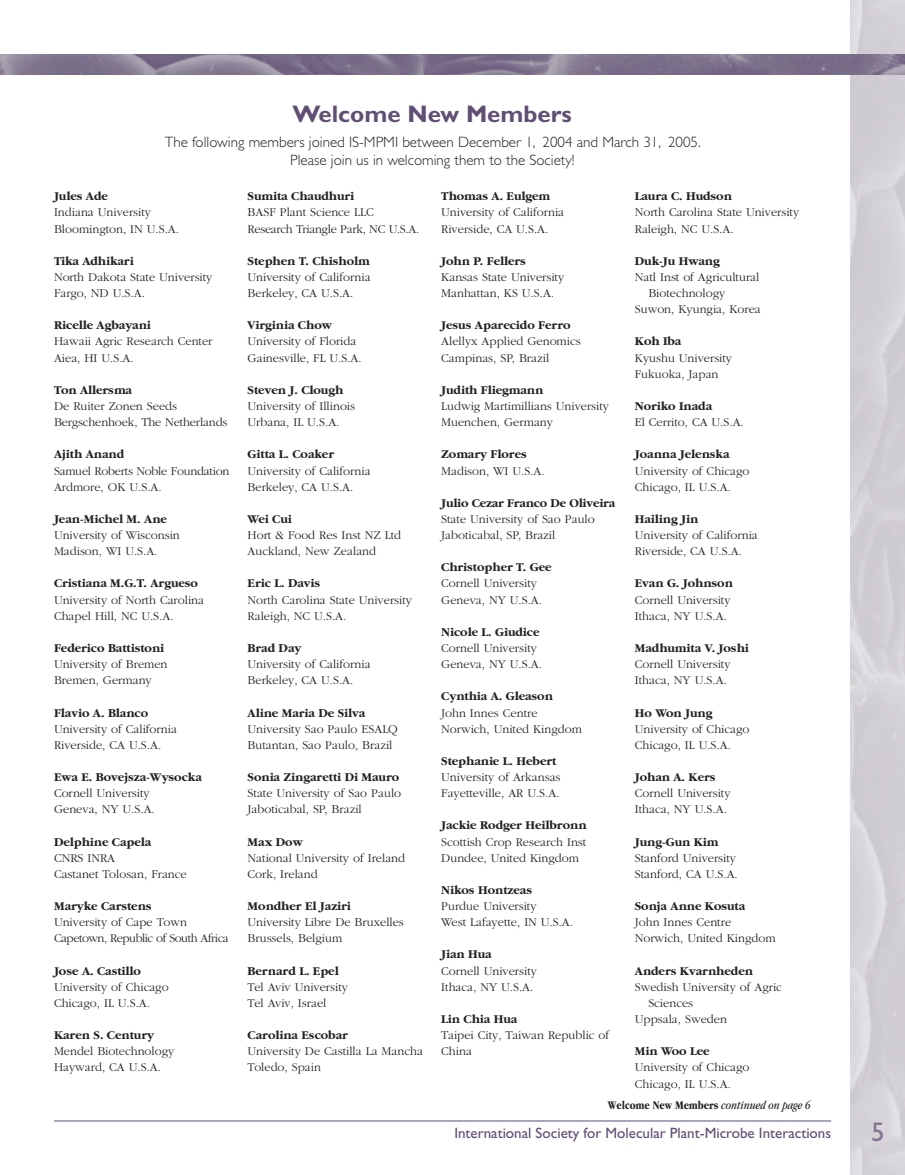
<style>
.page{position:relative;width:905px;height:1175px;background:#fff}
.page>*{position:absolute;margin:0;border:0;box-sizing:border-box;transform-origin:0 0}
.t1{font:27px "Gill Sans";color:#857492}
.t2{font:700 24px "Gill Sans";color:#604e75}
.t3{font:300 15px/18px "Gill Sans";color:#231f20;text-align:center}
.t4{font:15px "Gill Sans";color:#604e75}
.t5{font:300 12.3px/16.2px "Garamond";color:#231f20}
.t6{font:700 12.3px "Garamond";color:#231f20}
.t7{font:300 12.3px/16px "Garamond";letter-spacing:-.04em;color:#231f20}
.t8{font:300 12.3px/16px "Garamond";letter-spacing:-.025em;color:#231f20}
.t9{font:300 12.3px/16px "Garamond";letter-spacing:-.02em;color:#231f20}
.t10{font:700 condensed 12px "Garamond";color:#231f20}
.s1{font-weight:400;font-style:italic}
</style>
<div class="page">
<img style="left:851px;top:0;width:53px;height:1174px">
<img style="left:0;top:54px;width:904px;height:20px">
<hr style="left:54px;top:1120px;width:777px;height:1px;background:#604e75">
<h2 class="t2" style="left:292px;top:99px;width:281px">Welcome New Members</h2>
<p class="t3" style="left:165px;top:133px;width:537px">The following members joined IS-MPMI between December 1, 2004 and March 31, 2005.<br>Please join us in welcoming them to the Society!</p>
<p class="t6" style="left:54px;top:190px;width:55px">Jules Ade</p>
<p class="t5" style="left:54px;top:205px;width:126px">Indiana University<br>Bloomington, IN U.S.A.</p>
<p class="t6" style="left:54px;top:254px;width:81px">Tika Adhikari</p>
<p class="t5" style="left:54px;top:269px;width:160px">North Dakota State University<br>Fargo, ND U.S.A.</p>
<p class="t6" style="left:54px;top:319px;width:98px">Ricelle Agbayani</p>
<p class="t5" style="left:54px;top:334px;width:160px">Hawaii Agric Research Center<br>Aiea, HI U.S.A.</p>
<p class="t6" style="left:54px;top:383px;width:80px">Ton Allersma</p>
<p class="t5" style="left:54px;top:398px;width:175px">De Ruiter Zonen Seeds<br>Bergschenhoek, The Netherlands</p>
<p class="t6" style="left:54px;top:448px;width:72px">Ajith Anand</p>
<p class="t9" style="left:54px;top:463px;width:177px">Samuel Roberts Noble Foundation<br>Ardmore, OK U.S.A.</p>
<p class="t6" style="left:54px;top:512px;width:114px">Jean-Michel M. Ane</p>
<p class="t5" style="left:54px;top:527px;width:127px">University of Wisconsin<br>Madison, WI U.S.A.</p>
<p class="t6" style="left:54px;top:577px;width:145px">Cristiana M.G.T. Argueso</p>
<p class="t5" style="left:54px;top:592px;width:151px">University of North Carolina<br>Chapel Hill, NC U.S.A.</p>
<p class="t6" style="left:54px;top:641px;width:112px">Federico Battistoni</p>
<p class="t5" style="left:54px;top:656px;width:115px">University of Bremen<br>Bremen, Germany</p>
<p class="t6" style="left:54px;top:706px;width:96px">Flavio A. Blanco</p>
<p class="t5" style="left:54px;top:721px;width:124px">University of California<br>Riverside, CA U.S.A.</p>
<p class="t6" style="left:54px;top:770px;width:149px">Ewa E. Bovejsza-Wysocka</p>
<p class="t5" style="left:54px;top:785px;width:102px">Cornell University<br>Geneva, NY U.S.A.</p>
<p class="t6" style="left:54px;top:835px;width:99px">Delphine Capela</p>
<p class="t5" style="left:54px;top:850px;width:134px">CNRS INRA<br>Castanet Tolosan, France</p>
<p class="t6" style="left:54px;top:899px;width:99px">Maryke Carstens</p>
<p class="t7" style="left:54px;top:914px;width:176px">University of Cape Town<br>Capetown, Republic of South Africa</p>
<p class="t6" style="left:54px;top:964px;width:88px">Jose A. Castillo</p>
<p class="t5" style="left:54px;top:979px;width:116px">University of Chicago<br>Chicago, IL U.S.A.</p>
<p class="t6" style="left:54px;top:1028px;width:101px">Karen S. Century</p>
<p class="t5" style="left:54px;top:1043px;width:122px">Mendel Biotechnology<br>Hayward, CA U.S.A.</p>
<p class="t6" style="left:248px;top:190px;width:108px">Sumita Chaudhuri</p>
<p class="t8" style="left:248px;top:205px;width:173px">BASF Plant Science LLC<br>Research Triangle Park, NC U.S.A.</p>
<p class="t6" style="left:248px;top:254px;width:123px">Stephen T. Chisholm</p>
<p class="t5" style="left:248px;top:269px;width:124px">University of California<br>Berkeley, CA U.S.A.</p>
<p class="t6" style="left:248px;top:319px;width:86px">Virginia Chow</p>
<p class="t5" style="left:248px;top:334px;width:116px">University of Florida<br>Gainesville, FL U.S.A.</p>
<p class="t6" style="left:248px;top:383px;width:97px">Steven J. Clough</p>
<p class="t5" style="left:248px;top:398px;width:109px">University of Illinois<br>Urbana, IL U.S.A.</p>
<p class="t6" style="left:248px;top:448px;width:88px">Gitta L. Coaker</p>
<p class="t5" style="left:248px;top:463px;width:124px">University of California<br>Berkeley, CA U.S.A.</p>
<p class="t6" style="left:248px;top:512px;width:46px">Wei Cui</p>
<p class="t5" style="left:248px;top:527px;width:155px">Hort &amp; Food Res Inst NZ Ltd<br>Auckland, New Zealand</p>
<p class="t6" style="left:248px;top:577px;width:74px">Eric L. Davis</p>
<p class="t5" style="left:248px;top:592px;width:166px">North Carolina State University<br>Raleigh, NC U.S.A.</p>
<p class="t6" style="left:248px;top:641px;width:55px">Brad Day</p>
<p class="t5" style="left:248px;top:656px;width:124px">University of California<br>Berkeley, CA U.S.A.</p>
<p class="t6" style="left:248px;top:706px;width:119px">Aline Maria De Silva</p>
<p class="t5" style="left:248px;top:721px;width:152px">University Sao Paulo ESALQ<br>Butantan, Sao Paulo, Brazil</p>
<p class="t6" style="left:248px;top:770px;width:153px">Sonia Zingaretti Di Mauro</p>
<p class="t5" style="left:248px;top:785px;width:155px">State University of Sao Paulo<br>Jaboticabal, SP, Brazil</p>
<p class="t6" style="left:248px;top:835px;width:57px">Max Dow</p>
<p class="t5" style="left:248px;top:850px;width:159px">National University of Ireland<br>Cork, Ireland</p>
<p class="t6" style="left:248px;top:899px;width:105px">Mondher El Jaziri</p>
<p class="t5" style="left:248px;top:914px;width:158px">University Libre De Bruxelles<br>Brussels, Belgium</p>
<p class="t6" style="left:248px;top:964px;width:93px">Bernard L. Epel</p>
<p class="t5" style="left:248px;top:979px;width:102px">Tel Aviv University<br>Tel Aviv, Israel</p>
<p class="t6" style="left:248px;top:1028px;width:102px">Carolina Escobar</p>
<p class="t5" style="left:248px;top:1043px;width:177px">University De Castilla La Mancha<br>Toledo, Spain</p>
<p class="t6" style="left:441px;top:190px;width:110px">Thomas A. Eulgem</p>
<p class="t5" style="left:441px;top:205px;width:124px">University of California<br>Riverside, CA U.S.A.</p>
<p class="t6" style="left:441px;top:254px;width:86px">John P. Fellers</p>
<p class="t5" style="left:441px;top:269px;width:125px">Kansas State University<br>Manhattan, KS U.S.A.</p>
<p class="t6" style="left:441px;top:319px;width:131px">Jesus Aparecido Ferro</p>
<p class="t5" style="left:441px;top:334px;width:141px">Alellyx Applied Genomics<br>Campinas, SP, Brazil</p>
<p class="t6" style="left:441px;top:383px;width:103px">Judith Fliegmann</p>
<p class="t5" style="left:441px;top:398px;width:169px">Ludwig Martimillians University<br>Muenchen, Germany</p>
<p class="t6" style="left:441px;top:448px;width:87px">Zomary Flores</p>
<p class="t5" style="left:441px;top:463px;width:105px">Madison, WI U.S.A.</p>
<p class="t6" style="left:441px;top:496px;width:175px">Julio Cezar Franco De Oliveira</p>
<p class="t5" style="left:441px;top:511px;width:155px">State University of Sao Paulo<br>Jaboticabal, SP, Brazil</p>
<p class="t6" style="left:441px;top:561px;width:112px">Christopher T. Gee</p>
<p class="t5" style="left:441px;top:575px;width:102px">Cornell University<br>Geneva, NY U.S.A.</p>
<p class="t6" style="left:441px;top:625px;width:100px">Nicole L. Giudice</p>
<p class="t5" style="left:441px;top:640px;width:102px">Cornell University<br>Geneva, NY U.S.A.</p>
<p class="t6" style="left:441px;top:690px;width:113px">Cynthia A. Gleason</p>
<p class="t5" style="left:441px;top:704px;width:142px">John Innes Centre<br>Norwich, United Kingdom</p>
<p class="t6" style="left:441px;top:754px;width:117px">Stephanie L. Hebert</p>
<p class="t5" style="left:441px;top:769px;width:121px">University of Arkansas<br>Fayetteville, AR U.S.A.</p>
<p class="t6" style="left:441px;top:819px;width:147px">Jackie Rodger Heilbronn</p>
<p class="t5" style="left:441px;top:833px;width:147px">Scottish Crop Research Inst<br>Dundee, United Kingdom</p>
<p class="t6" style="left:441px;top:883px;width:92px">Nikos Hontzeas</p>
<p class="t5" style="left:441px;top:898px;width:133px">Purdue University<br>West Lafayette, IN U.S.A.</p>
<p class="t6" style="left:441px;top:948px;width:52px">Jian Hua</p>
<p class="t5" style="left:441px;top:962px;width:97px">Cornell University<br>Ithaca, NY U.S.A.</p>
<p class="t6" style="left:441px;top:1012px;width:77px">Lin Chia Hua</p>
<p class="t5" style="left:441px;top:1027px;width:169px">Taipei City, Taiwan Republic of<br>China</p>
<p class="t6" style="left:634px;top:190px;width:99px">Laura C. Hudson</p>
<p class="t5" style="left:634px;top:205px;width:166px">North Carolina State University<br>Raleigh, NC U.S.A.</p>
<p class="t6" style="left:634px;top:254px;width:86px">Duk-Ju Hwang</p>
<p class="t5" style="left:634px;top:269px;width:126px">Natl Inst of Agricultural</p>
<p class="t5" style="left:648px;top:285px;width:78px">Biotechnology</p>
<p class="t5" style="left:634px;top:301px;width:128px">Suwon, Kyungia, Korea</p>
<p class="t6" style="left:634px;top:335px;width:48px">Koh Iba</p>
<p class="t5" style="left:634px;top:350px;width:99px">Kyushu University<br>Fukuoka, Japan</p>
<p class="t6" style="left:634px;top:399px;width:79px">Noriko Inada</p>
<p class="t5" style="left:634px;top:414px;width:110px">El Cerrito, CA U.S.A.</p>
<p class="t6" style="left:634px;top:448px;width:96px">Joanna Jelenska</p>
<p class="t5" style="left:634px;top:463px;width:116px">University of Chicago<br>Chicago, IL U.S.A.</p>
<p class="t6" style="left:634px;top:512px;width:65px">Hailing Jin</p>
<p class="t5" style="left:634px;top:527px;width:124px">University of California<br>Riverside, CA U.S.A.</p>
<p class="t6" style="left:634px;top:577px;width:100px">Evan G. Johnson</p>
<p class="t5" style="left:634px;top:592px;width:97px">Cornell University<br>Ithaca, NY U.S.A.</p>
<p class="t6" style="left:634px;top:641px;width:115px">Madhumita V. Joshi</p>
<p class="t5" style="left:634px;top:656px;width:97px">Cornell University<br>Ithaca, NY U.S.A.</p>
<p class="t6" style="left:634px;top:706px;width:79px">Ho Won Jung</p>
<p class="t5" style="left:634px;top:721px;width:116px">University of Chicago<br>Chicago, IL U.S.A.</p>
<p class="t6" style="left:634px;top:770px;width:82px">Johan A. Kers</p>
<p class="t5" style="left:634px;top:785px;width:97px">Cornell University<br>Ithaca, NY U.S.A.</p>
<p class="t6" style="left:634px;top:835px;width:85px">Jung-Gun Kim</p>
<p class="t5" style="left:634px;top:850px;width:104px">Stanford University<br>Stanford, CA U.S.A.</p>
<p class="t6" style="left:634px;top:899px;width:112px">Sonja Anne Kosuta</p>
<p class="t5" style="left:634px;top:914px;width:142px">John Innes Centre<br>Norwich, United Kingdom</p>
<p class="t6" style="left:634px;top:964px;width:120px">Anders Kvarnheden</p>
<p class="t5" style="left:634px;top:979px;width:149px">Swedish University of Agric</p>
<p class="t5" style="left:648px;top:995px;width:46px">Sciences</p>
<p class="t5" style="left:634px;top:1011px;width:94px">Uppsala, Sweden</p>
<p class="t6" style="left:634px;top:1044px;width:76px">Min Woo Lee</p>
<p class="t5" style="left:634px;top:1059px;width:116px">University of Chicago<br>Chicago, IL U.S.A.</p>
<p class="t10" style="left:608px;top:1098px;width:204px">Welcome New Members <span class="s1">continued on page 6</span></p>
<p class="t4" style="left:454px;top:1123px;width:378px">International Society for Molecular Plant-Microbe Interactions</p>
<h1 class="t1" style="left:871px;top:1116px;width:15px">5</h1>
</div>
